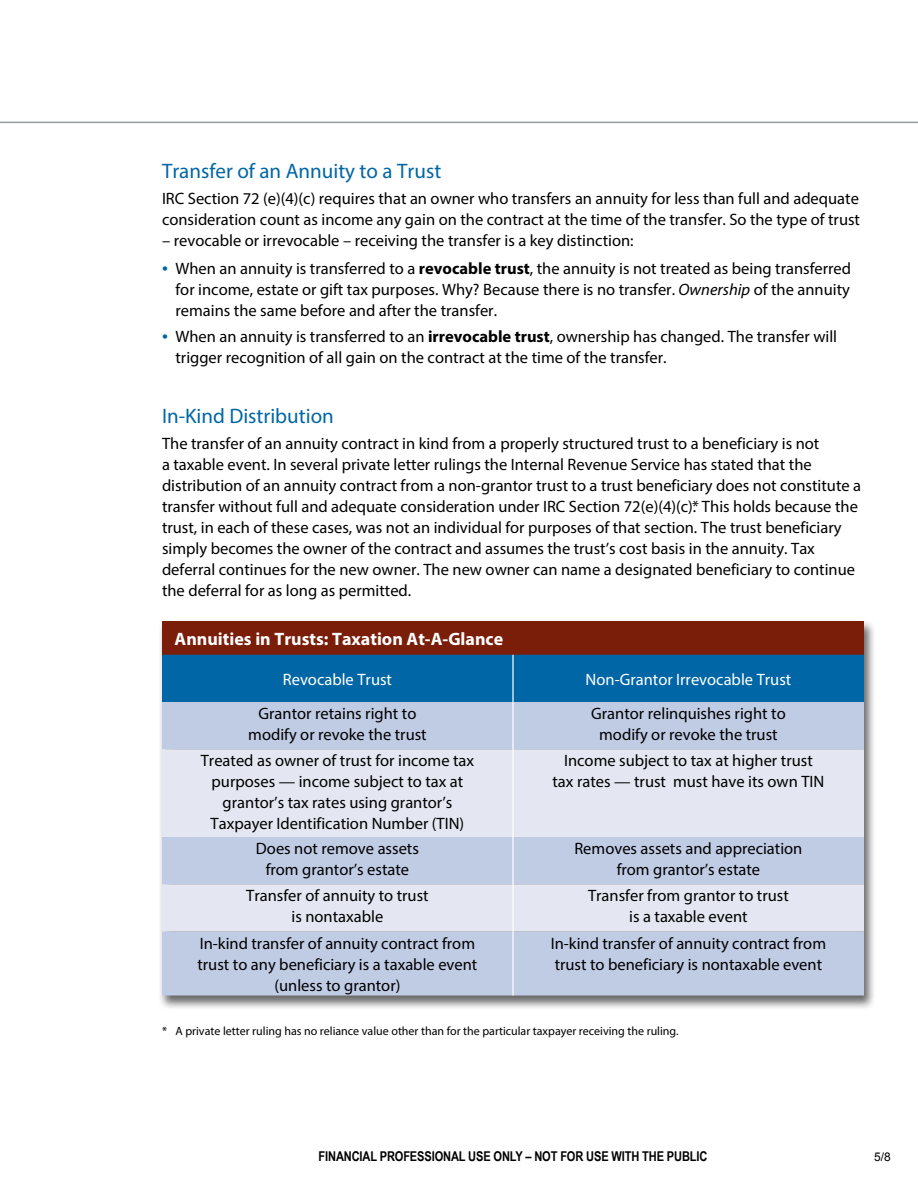
<style>
.page{position:relative;width:918px;height:1188px;background:#fff}
.page>*{position:absolute;margin:0;border:0;box-sizing:border-box;transform-origin:0 0}
.t1{font:21px "Myriad Pro";color:#0066a6}
.t2{font:700 18px "Myriad Pro";color:#fff}
.t3{font:16.5px/21px "Myriad Pro";color:#000;text-align:center}
.t4{font:16.5px "Myriad Pro";color:#fff}
.t5{font:700 13.5px "Arial Narrow";letter-spacing:-.01em;color:#000}
.t6{font:12px "Myriad Pro";color:#000}
.t7{font:12px "Arial";color:#000}
.s1{font-size:21px;color:#0066a6}
.s2{font-weight:700}
.s3{font-style:italic}
</style>
<div class="page">
<hr style="left:0;top:122px;width:918px;height:1px;background:#959c9d">
<div style="left:158px;top:619px;width:718px;height:391px;background:#000;opacity:.6"></div>
<div style="left:162px;top:621px;width:702px;height:34px;background:#7a1d09"></div>
<div style="left:162px;top:655px;width:702px;height:47px;background:#0066a6"></div>
<div style="left:162px;top:702px;width:702px;height:294px;background:#c0cbe4"></div>
<svg style="left:162px;top:749px;width:702px;height:183px;background:#dadfed"></svg>
<hr style="left:512px;top:655px;width:2px;height:47px;background:#fff">
<hr style="left:512px;top:702px;width:2px;height:47px;background:#fff">
<hr style="left:512px;top:749px;width:2px;height:88px;background:#fff">
<hr style="left:512px;top:837px;width:2px;height:47px;background:#fff">
<hr style="left:512px;top:884px;width:2px;height:48px;background:#fff">
<hr style="left:512px;top:931px;width:2px;height:65px;background:#fff">
<p class="t1" style="left:162px;top:158px;width:281px">Transfer of an Annuity to a Trust</p>
<p class="t3" style="left:162px;top:188px;width:700px;text-align:left">IRC Section 72 (e)(4)(c) requires that an owner who transfers an annuity for less than full and adequate consideration count as income any gain on the contract at the time of the transfer. So the type of trust</p>
<p class="t3" style="left:162px;top:230px;width:473px">– revocable or irrevocable – receiving the transfer is a key distinction:</p>
<p class="t3" style="left:176px;top:258px;width:677px;text-align:justify;text-indent:-14px"><span class="s1">•</span> When an annuity is transferred to a <span class="s2">revocable trust</span>, the annuity is not treated as being transferred for income, estate or gift tax purposes. Why? Because there is no transfer. <span class="s3">Ownership</span> of the annuity remains the same before and after the transfer.</p>
<p class="t3" style="left:176px;top:326px;width:663px;text-align:left;text-indent:-14px"><span class="s1">•</span> When an annuity is transferred to an <span class="s2">irrevocable trust</span>, ownership has changed. The transfer will trigger recognition of all gain on the contract at the time of the transfer.</p>
<p class="t1" style="left:162px;top:403px;width:173px">In-Kind Distribution</p>
<p class="t3" style="left:162px;top:433px;width:701px;text-align:left">The transfer of an annuity contract in kind from a properly structured trust to a beneficiary is not<br>a taxable event. In several private letter rulings the Internal Revenue Service has stated that the distribution of an annuity contract from a non-grantor trust to a trust beneficiary does not constitute a transfer without full and adequate consideration under IRC Section 72(e)(4)(c).* This holds because the trust, in each of these cases, was not an individual for purposes of that section. The trust beneficiary simply becomes the owner of the contract and assumes the trust’s cost basis in the annuity. Tax deferral continues for the new owner. The new owner can name a designated beneficiary to continue the deferral for as long as permitted.</p>
<p class="t2" style="left:175px;top:627px;width:330px">Annuities in Trusts: Taxation At-A-Glance</p>
<p class="t4" style="left:283px;top:669px;width:111px">Revocable Trust</p>
<p class="t4" style="left:586px;top:669px;width:207px">Non-Grantor Irrevocable Trust</p>
<p class="t3" style="left:248px;top:703px;width:180px">Grantor retains right to modify or revoke the trust</p>
<p class="t3" style="left:591px;top:703px;width:196px">Grantor relinquishes right to modify or revoke the trust</p>
<p class="t3" style="left:201px;top:750px;width:275px">Treated as owner of trust for income tax purposes — income subject to tax at grantor’s tax rates using grantor’s Taxpayer Identification Number (TIN)</p>
<p class="t3" style="left:552px;top:750px;width:273px">Income subject to tax at higher trust tax rates — trust must have its own TIN</p>
<p class="t3" style="left:256px;top:838px;width:164px">Does not remove assets from grantor’s estate</p>
<p class="t3" style="left:574px;top:838px;width:230px">Removes assets and appreciation from grantor’s estate</p>
<p class="t3" style="left:246px;top:885px;width:184px">Transfer of annuity to trust is nontaxable</p>
<p class="t3" style="left:588px;top:885px;width:202px">Transfer from grantor to trust is a taxable event</p>
<p class="t3" style="left:197px;top:932px;width:281px">In-kind transfer of annuity contract from trust to any beneficiary is a taxable event (unless to grantor)</p>
<p class="t3" style="left:551px;top:932px;width:277px;text-align:left">In-kind transfer of annuity contract from trust to beneficiary is nontaxable event</p>
<p class="t6" style="left:162px;top:1024px;width:518px">* A private letter ruling has no reliance value other than for the particular taxpayer receiving the ruling.</p>
<p class="t5" style="left:319px;top:1146px;width:390px">FINANCIAL PROFESSIONAL USE ONLY – NOT FOR USE WITH THE PUBLIC</p>
<p class="t7" style="left:874px;top:1149px;width:18px">5/8</p>
</div>
